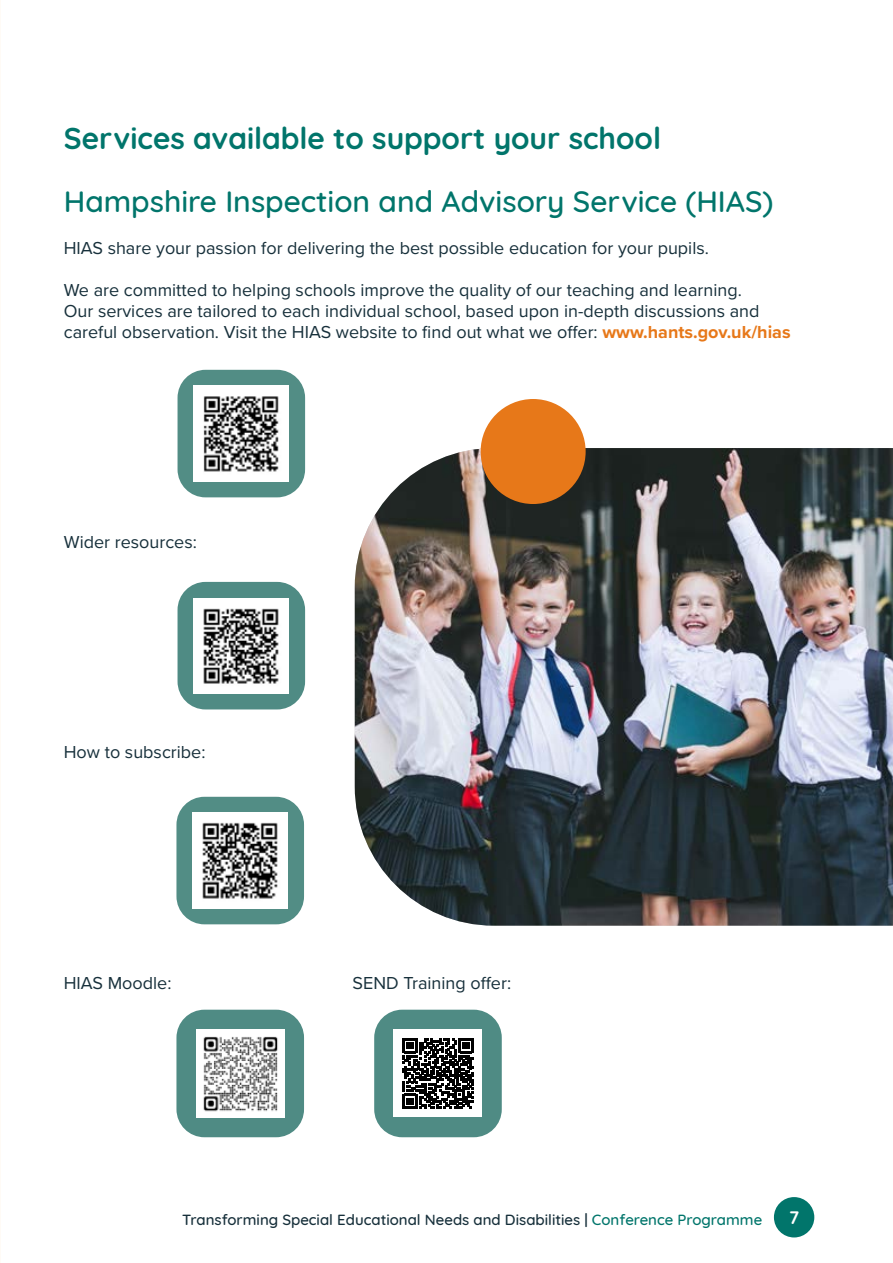
<style>
.page{position:relative;width:893px;height:1263px;background:#fff}
.page>*{position:absolute;margin:0;border:0;box-sizing:border-box;transform-origin:0 0}
.t1{font:500 30px "Quicksand";color:#01756b}
.t2{font:700 30px "Quicksand";color:#01756b}
.t3{font:18px/21px "Proxima Nova";color:#17303b}
.t4{font:700 18px "Quicksand";color:#fff}
.t5{font:500 15px "Quicksand";color:#17303b}
.s1{font-weight:700;color:#e77819}
.s2{color:#01756b}
</style>
<div class="page">
<hr style="left:0;top:0;width:1px;height:1263px;background:#fffbf6">
<div style="left:178px;top:370px;width:127px;height:127px;background:#528d85;border-radius:28px"></div>
<img style="left:194px;top:386px;width:95px;height:95px">
<div style="left:178px;top:582px;width:127px;height:127px;background:#4f8b84;border-radius:28px"></div>
<img style="left:194px;top:598px;width:95px;height:95px">
<div style="left:176px;top:797px;width:128px;height:127px;background:#528d85;border-radius:28px"></div>
<img style="left:193px;top:813px;width:95px;height:95px">
<div style="left:374px;top:1010px;width:128px;height:127px;background:#4f8b84;border-radius:28px"></div>
<div style="left:394px;top:1030px;width:88px;height:87px;background:#fff"></div>
<svg style="left:402px;top:1038px;width:72px;height:71px"></svg>
<div style="left:176px;top:1010px;width:128px;height:127px;background:#4f8b84;border-radius:28px"></div>
<img style="left:196px;top:1030px;width:88px;height:87px">
<img style="left:355px;top:448px;width:538px;height:478px">
<div style="left:481px;top:399px;width:105px;height:105px;background:#e77819;border-radius:50%"></div>
<div style="left:774px;top:1197px;width:40px;height:40px;background:#01756b;border-radius:50%"></div>
<h1 class="t2" style="left:64px;top:113px;width:599px">Services available to support your school</h1>
<h1 class="t1" style="left:64px;top:177px;width:711px">Hampshire Inspection and Advisory Service (HIAS)</h1>
<p class="t3" style="left:64px;top:236px;width:647px">HIAS share your passion for delivering the best possible education for your pupils.</p>
<p class="t3" style="left:64px;top:278px;width:728px">We are committed to helping schools improve the quality of our teaching and learning.<br>Our services are tailored to each individual school, based upon in-depth discussions and careful observation. Visit the HIAS website to find out what we offer: <span class="s1">www.hants.gov.uk/hias</span></p>
<p class="t3" style="left:64px;top:530px;width:135px">Wider resources:</p>
<p class="t3" style="left:64px;top:740px;width:143px">How to subscribe:</p>
<p class="t3" style="left:64px;top:971px;width:109px">HIAS Moodle:</p>
<p class="t3" style="left:353px;top:971px;width:160px">SEND Training offer:</p>
<p class="t5" style="left:182px;top:1207px;width:582px">Transforming Special Educational Needs and Disabilities | <span class="s2">Conference Programme</span></p>
<p class="t4" style="left:789px;top:1203px;width:12px">7</p>
</div>
